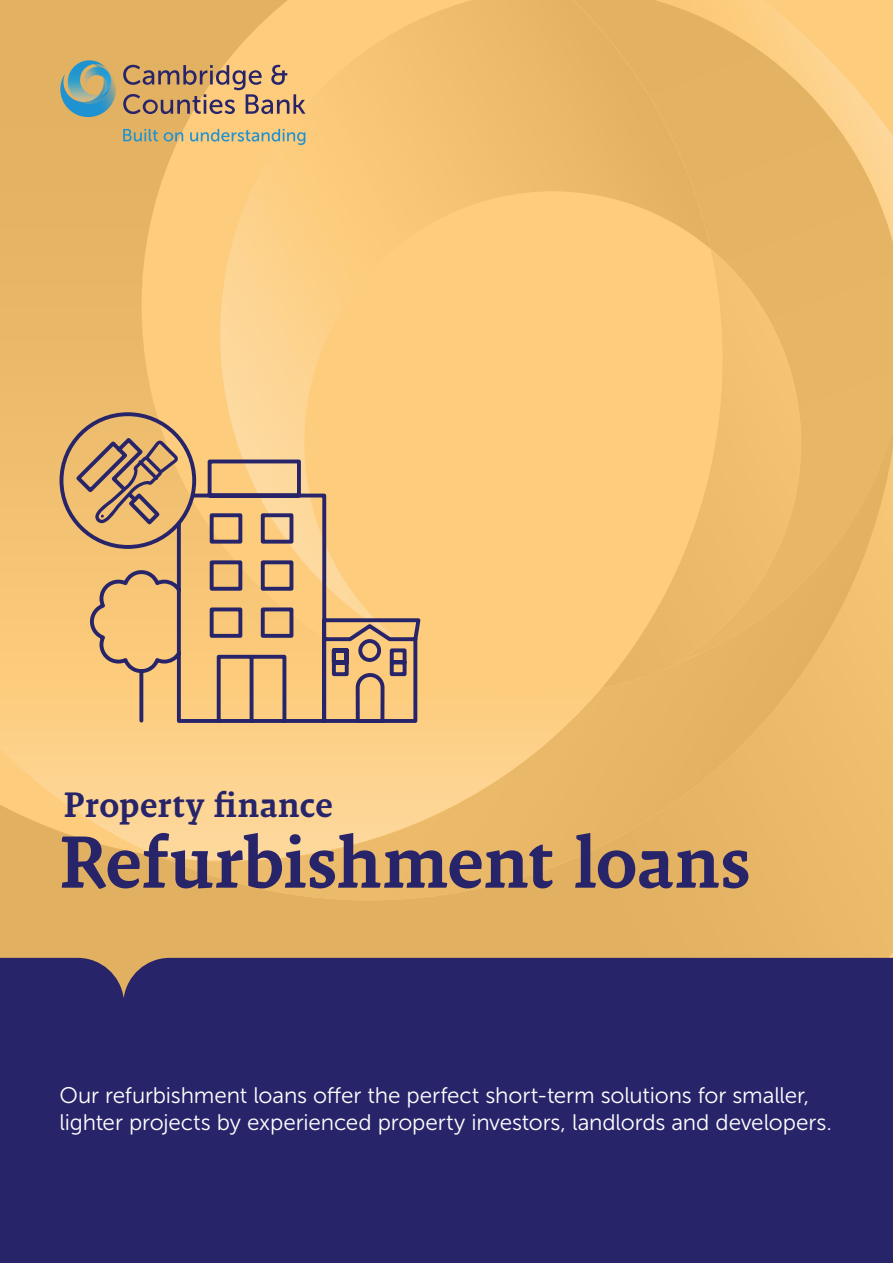
<style>
.page{position:relative;width:893px;height:1263px;background:#fff}
.page>*{position:absolute;margin:0;border:0;box-sizing:border-box;transform-origin:0 0}
.t1{font:500 75px "Malaga OTCE";letter-spacing:-.02em;color:#28246a}
.t2{font:500 36px "Malaga OTCE";letter-spacing:-.005em;color:#28246a}
.t3{font:22.5px/27px "Museo Sans 300";letter-spacing:-.005em;color:#fff}
</style>
<div class="page">
<div style="left:0;top:861px;width:893px;height:97px;background:#e1b061"></div>
<img style="left:162px;top:664px;width:731px;height:236px">
<img style="left:0;top:0;width:753px;height:861px">
<img style="left:157px;top:0;width:597px;height:857px">
<img style="left:159px;top:753px;width:375px;height:108px">
<img style="left:177px;top:0;width:383px;height:638px">
<svg style="left:560px;top:0;width:333px;height:664px;background:#efbe6f"></svg>
<div style="left:0;top:958px;width:893px;height:305px;background:#28246a"></div>
<svg style="left:58px;top:410px;width:365px;height:315px;background:#e1b67b"></svg>
<svg style="left:73px;top:434px;width:105px;height:94px;background:#c49d6e"></svg>
<svg style="left:60px;top:60px;width:245px;height:57px;background:#b9a177"></svg>
<svg style="left:123px;top:129px;width:35px;height:13px"></svg>
<svg style="left:164px;top:132px;width:19px;height:10px"></svg>
<svg style="left:190px;top:129px;width:115px;height:16px;background:#c4bd92"></svg>
<h2 class="t2" style="left:64px;top:784px;width:271px">Property finance</h2>
<h1 class="t1" style="left:60px;top:818px;width:693px">Refurbishment loans</h1>
<p class="t3" style="left:60px;top:1082px;width:774px">Our refurbishment loans offer the perfect short-term solutions for smaller, lighter projects by experienced property investors, landlords and developers.</p>
</div>
